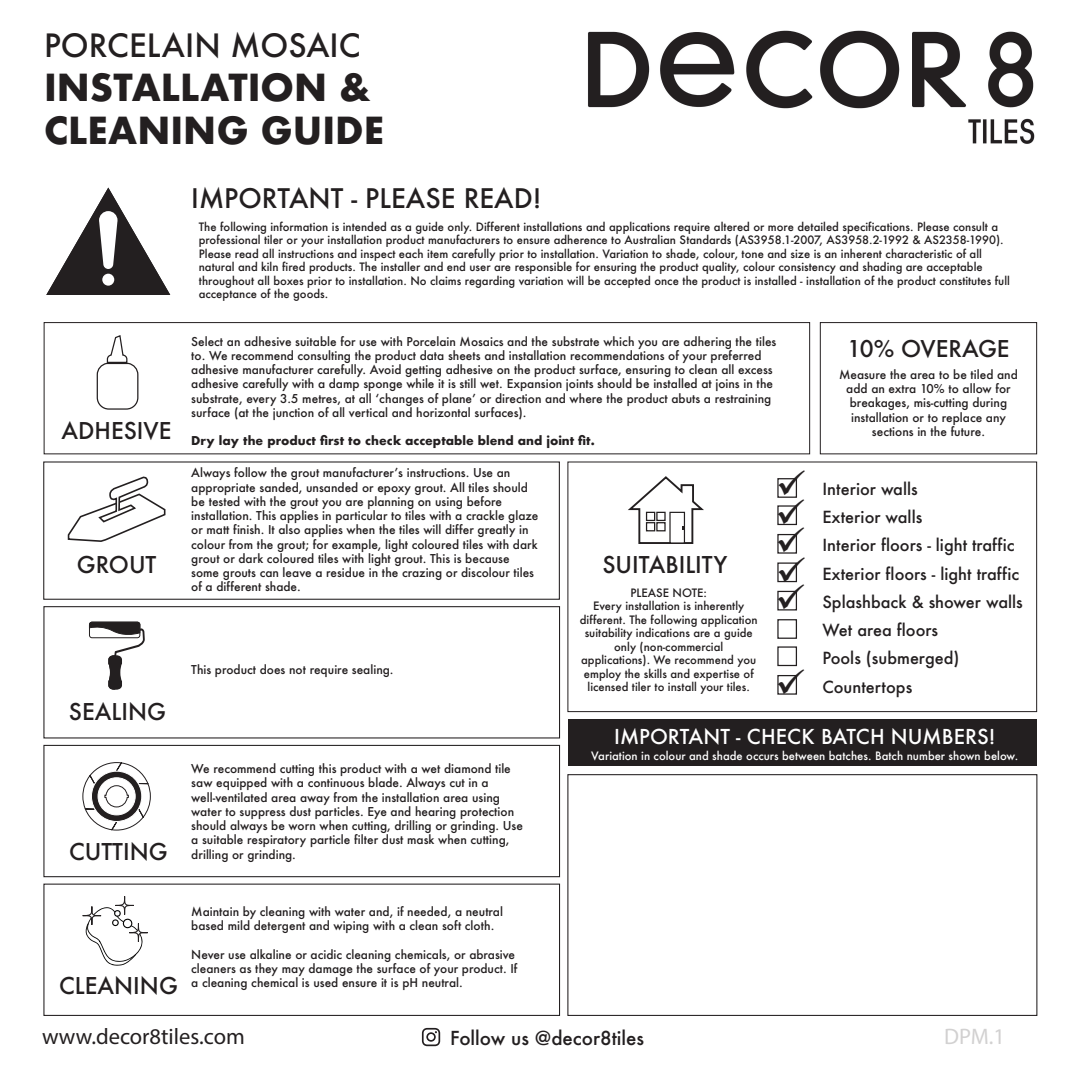
<style>
.page{position:relative;width:1081px;height:1081px;background:#fff}
.page>*{position:absolute;margin:0;border:0;box-sizing:border-box;transform-origin:0 0}
.t1{font:700 36.25px/43.5px "Futura";color:#231f20}
.t2{font:500 31.25px "Futura";color:#231f20}
.t3{font:500 26.25px "Futura";color:#231f20}
.t4{font:500 22.5px "Futura";color:#231f20}
.t5{font:22.5px "Myriad Pro";color:#231f20}
.t6{font:22.5px "Myriad Pro";color:#d2d1d1}
.t7{font:500 20px "Futura";color:#fff}
.t8{font:500 18.75px "Futura";color:#231f20}
.t9{font:500 16.25px/28.2px "Futura";color:#231f20}
.t10{font:500 11.88px/14.2px "Futura";color:#231f20}
.t11{font:700 11.88px "Futura";color:#231f20}
.t12{font:500 11.25px/13.5px "Futura";color:#231f20}
.t13{font:500 11.25px "Futura";color:#fff}
.s1{font-size:22.5px}
</style>
<div class="page">
<div style="left:567px;top:461px;width:470px;height:251px;background:#fff;border:1px solid #231f20"></div>
<div style="left:43px;top:883px;width:517px;height:133px;background:#fff;border:1px solid #231f20"></div>
<div style="left:43px;top:745px;width:517px;height:132px;background:#fff;border:1px solid #231f20"></div>
<div style="left:43px;top:606px;width:517px;height:132px;background:#fff;border:1px solid #231f20"></div>
<div style="left:43px;top:461px;width:517px;height:139px;background:#fff;border:1px solid #231f20"></div>
<div style="left:44px;top:322px;width:766px;height:132px;background:#fff;border:1px solid #231f20"></div>
<img style="left:588px;top:30px;width:447px;height:114px">
<svg style="left:628px;top:476px;width:76px;height:68px"></svg>
<svg style="left:96px;top:335px;width:43px;height:75px"></svg>
<svg style="left:67px;top:476px;width:99px;height:66px"></svg>
<svg style="left:89px;top:621px;width:56px;height:68px"></svg>
<svg style="left:82px;top:762px;width:69px;height:69px"></svg>
<svg style="left:85px;top:907px;width:58px;height:58px"></svg>
<svg style="left:115px;top:896px;width:19px;height:18px"></svg>
<div style="left:115px;top:895px;width:19px;height:20px;border:1px solid #231f20;border-radius:50%"></div>
<svg style="left:129px;top:923px;width:19px;height:19px"></svg>
<div style="left:129px;top:923px;width:19px;height:19px;border:1px solid #231f20;border-radius:50%"></div>
<svg style="left:83px;top:906px;width:18px;height:19px"></svg>
<div style="left:82px;top:906px;width:20px;height:19px;border:1px solid #231f20;border-radius:50%"></div>
<svg style="left:46px;top:188px;width:124px;height:107px"></svg>
<div style="left:102px;top:274px;width:12px;height:12px;background:#fff;border-radius:50%"></div>
<div style="left:567px;top:774px;width:470px;height:242px;background:#fff;border:1px solid #231f20"></div>
<div style="left:820px;top:322px;width:217px;height:132px;background:#fff;border:1px solid #231f20"></div>
<svg style="left:422px;top:1028px;width:18px;height:18px"></svg>
<div style="left:568px;top:720px;width:468px;height:46px;background:#231f20"></div>
<svg style="left:778px;top:478px;width:19px;height:216px"></svg>
<h2 class="t2" style="left:44px;top:24px;width:318px">PORCELAIN MOSAIC</h2>
<h1 class="t1" style="left:44px;top:65px;width:342px">INSTALLATION &amp;<br>CLEANING GUIDE</h1>
<h3 class="t3" style="left:191px;top:180px;width:352px">IMPORTANT - PLEASE READ!</h3>
<p class="t12" style="left:199px;top:219px;width:812px">The following information is intended as a guide only. Different installations and applications require altered or more detailed specifications. Please consult a professional tiler or your installation product manufacturers to ensure adherence to Australian Standards (AS3958.1-2007, AS3958.2-1992 &amp; AS2358-1990).<br>Please read all instructions and inspect each item carefully prior to installation. Variation to shade, colour, tone and size is an inherent characteristic of all natural and kiln fired products. The installer and end user are responsible for ensuring the product quality, colour consistency and shading are acceptable throughout all boxes prior to installation. No claims regarding variation will be accepted once the product is installed - installation of the product constitutes full acceptance of the goods.</p>
<p class="t10" style="left:191px;top:334px;width:586px">Select an adhesive suitable for use with Porcelain Mosaics and the substrate which you are adhering the tiles to. We recommend consulting the product data sheets and installation recommendations of your preferred adhesive manufacturer carefully. Avoid getting adhesive on the product surface, ensuring to clean all excess adhesive carefully with a damp sponge while it is still wet. Expansion joints should be installed at joins in the substrate, every 3.5 metres, at all ʻchanges of planeʼ or direction and where the product abuts a restraining surface (at the junction of all vertical and horizontal surfaces).</p>
<p class="t11" style="left:62px;top:432px;width:534px"><sup>ADHESIVE</sup> Dry lay the product first to check acceptable blend and joint fit.</p>
<h3 class="t4" style="left:77px;top:549px;width:81px">GROUT</h3>
<p class="t10" style="left:191px;top:465px;width:349px">Always follow the grout manufacturerʼs instructions. Use an appropriate sanded, unsanded or epoxy grout. All tiles should be tested with the grout you are planning on using before installation. This applies in particular to tiles with a crackle glaze or matt finish. It also applies when the tiles will differ greatly in colour from the grout; for example, light coloured tiles with dark grout or dark coloured tiles with light grout. This is because some grouts can leave a residue in the crazing or discolour tiles of a different shade.</p>
<h3 class="t4" style="left:69px;top:696px;width:99px">SEALING</h3>
<p class="t10" style="left:191px;top:663px;width:204px">This product does not require sealing.</p>
<h3 class="t4" style="left:602px;top:549px;width:126px">SUITABILITY</h3>
<p class="t12" style="left:580px;top:585px;width:179px;text-align:center">PLEASE NOTE:<br>Every installation is inherently different. The following application suitability indications are a guide only (non-commercial applications). We recommend you employ the skills and expertise of licensed tiler to install your tiles.</p>
<h3 class="t4" style="left:847px;top:333px;width:164px">10% OVERAGE</h3>
<p class="t10" style="left:839px;top:367px;width:180px;text-align:center">Measure the area to be tiled and add an extra 10% to allow for breakages, mis-cutting during installation or to replace any sections in the future.</p>
<h3 class="t9" style="left:822px;top:475px;width:101px">Interior walls<br>Exterior walls</h3>
<h3 class="t9" style="left:822px;top:531px;width:198px">Interior floors - light traffic<br>Exterior floors - light traffic</h3>
<h3 class="t9" style="left:822px;top:616px;width:138px">Wet area floors<br>Pools (submerged)</h3>
<h3 class="t9" style="left:822px;top:587px;width:202px">Splashback &amp; shower walls</h3>
<h3 class="t9" style="left:822px;top:672px;width:91px">Countertops</h3>
<h3 class="t4" style="left:69px;top:836px;width:100px">CUTTING</h3>
<p class="t10" style="left:191px;top:761px;width:333px">We recommend cutting this product with a wet diamond tile saw equipped with a continuous blade. Always cut in a well-ventilated area away from the installation area using water to suppress dust particles. Eye and hearing protection should always be worn when cutting, drilling or grinding. Use a suitable respiratory particle filter dust mask when cutting, drilling or grinding.</p>
<h3 class="t7" style="left:614px;top:722px;width:383px">IMPORTANT - CHECK BATCH NUMBERS!</h3>
<p class="t13" style="left:591px;top:748px;width:428px">Variation in colour and shade occurs between batches. Batch number shown below.</p>
<p class="t10" style="left:191px;top:904px;width:313px">Maintain by cleaning with water and, if needed, a neutral based mild detergent and wiping with a clean soft cloth.</p>
<p class="t10" style="left:191px;top:947px;width:325px">Never use alkaline or acidic cleaning chemicals, or abrasive</p>
<p class="t10" style="left:191px;top:961px;width:328px">cleaners as they may damage the surface of your product. If</p>
<p class="t10" style="left:59px;top:975px;width:405px"><span class="s1">CLEANING</span> a cleaning chemical is used ensure it is pH neutral.</p>
<h3 class="t8" style="left:450px;top:1025px;width:196px">Follow us @decor8tiles</h3>
<h3 class="t6" style="left:944px;top:1022px;width:62px">DPM.1</h3>
<h3 class="t5" style="left:42px;top:1022px;width:204px">www.decor8tiles.com</h3>
</div>
